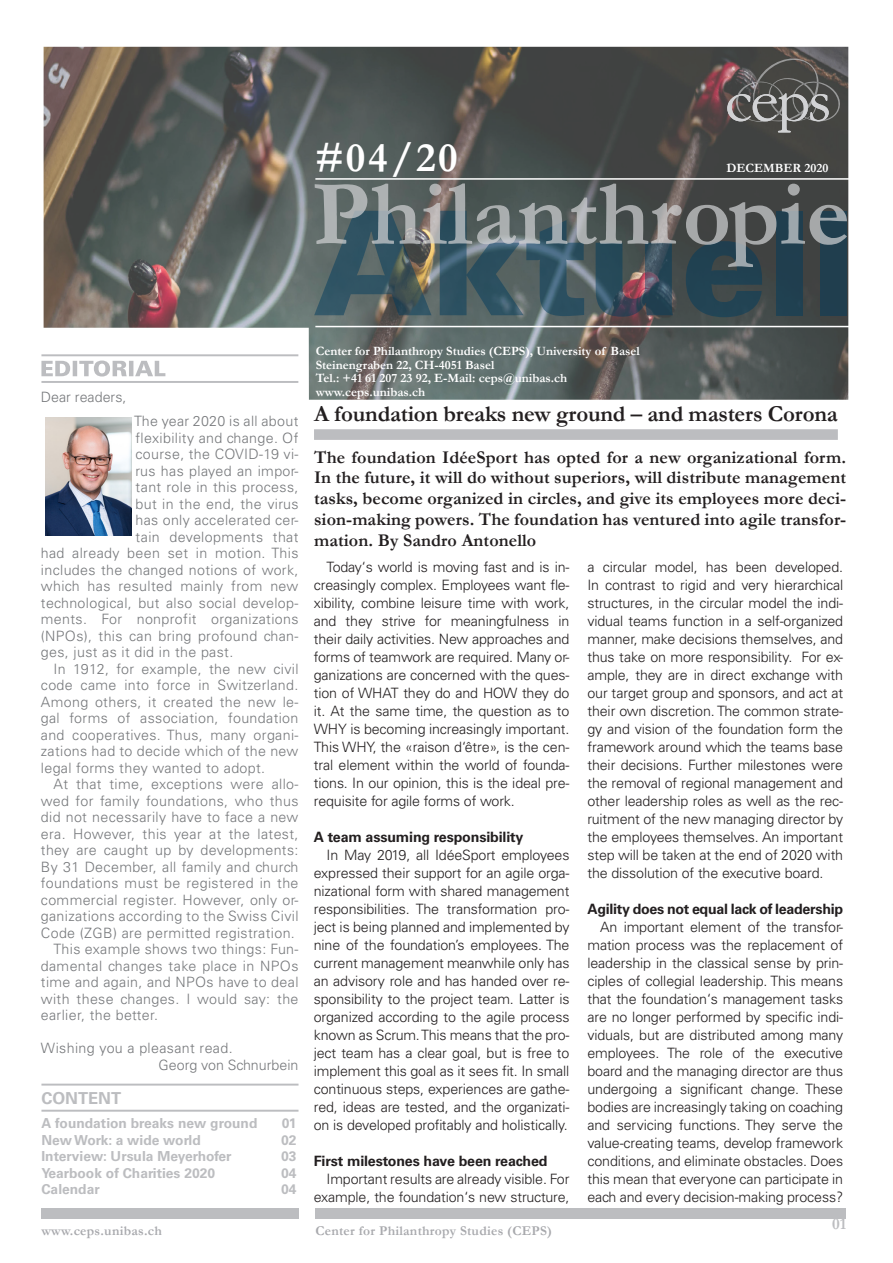
<style>
.page{position:relative;width:893px;height:1263px;background:#fff}
.page>*{position:absolute;margin:0;border:0;box-sizing:border-box;transform-origin:0 0}
.t1{font:700 42px "Garamond";color:#fff}
.t2{font:700 22.8px "Garamond";letter-spacing:-.01em;color:#231f20}
.t3{font:700 18px/20.7px "Garamond";letter-spacing:.005em;color:#231f20;text-align:justify}
.t4{font:700 16.5px "Univers LT Std";color:#bcbdc0}
.t5{font:700 16.5px "Garamond";color:#bcbdc0}
.Lauftext{font:300 14.25px/18px "Univers LT Std";letter-spacing:-.01em;color:#231f20;text-align:justify}
.t6{font:300 14.25px/16.5px "Univers LT Std";letter-spacing:.025em;color:#76787b;text-align:justify}
.Lauftext-2{font:700 14.25px "Univers LT Std";letter-spacing:-.01em;color:#231f20}
.t7{font:300 14.25px "Univers LT Std";color:#76787b}
.t8{font:700 13.8px "Univers LT Std";color:#bcbdc0}
.t9{font:700 13.5px "Garamond";letter-spacing:.02em;color:#a8a9ad}
.t10{font:700 12.75px "Garamond";color:#fff}
</style>
<div class="page">
<img style="left:44px;top:47px;width:804px;height:353px">
<svg style="left:727px;top:58px;width:113px;height:75px;background:#615f5d"></svg>
<hr style="left:315px;top:326px;width:578px;height:1px;background:#fff">
<hr style="left:315px;top:178px;width:578px;height:2px;background:#fff">
<div style="left:315px;top:1208px;width:531px;height:10px;background:#bcbdc0"></div>
<div style="left:41px;top:1208px;width:257px;height:10px;background:#bcbdc0"></div>
<svg style="left:314px;top:183px;width:533px;height:134px;background:#526066"></svg>
<svg style="left:41px;top:360px;width:124px;height:16px"></svg>
<hr style="left:41px;top:354px;width:257px;height:2px;background:#bcbdc0">
<hr style="left:41px;top:381px;width:257px;height:2px;background:#bcbdc0">
<div style="left:314px;top:429px;width:524px;height:11px;background:#bcbdc0"></div>
<img style="left:45px;top:417px;width:86px;height:118px">
<hr style="left:41px;top:1084px;width:257px;height:1px;background:#bcbdc0">
<hr style="left:41px;top:1110px;width:257px;height:2px;background:#bcbdc0">
<p class="t1" style="left:315px;top:129px;width:144px">#04/20</p>
<p class="t10" style="left:726px;top:159px;width:103px">DECEMBER 2020</p>
<p class="t7" style="left:41px;top:389px;width:87px">Dear readers,</p>
<p class="t6" style="left:134px;top:413px;width:166px">The year 2020 is all about</p>
<p class="t6" style="left:135px;top:429px;width:165px">flexibility and change. Of</p>
<p class="t6" style="left:135px;top:446px;width:165px">course, the COVID-19 vi-</p>
<p class="t6" style="left:135px;top:462px;width:165px">rus has played an impor-</p>
<p class="t6" style="left:135px;top:479px;width:165px">tant role in this process,</p>
<p class="t6" style="left:135px;top:495px;width:165px">but in the end, the virus</p>
<p class="t6" style="left:135px;top:512px;width:165px">has only accelerated cer-</p>
<p class="t6" style="left:135px;top:528px;width:165px">tain developments that</p>
<p class="t6" style="left:41px;top:545px;width:259px">had already been set in motion. This</p>
<p class="t6" style="left:41px;top:561px;width:259px">includes the changed notions of work,</p>
<p class="t6" style="left:41px;top:578px;width:259px">which has resulted mainly from new</p>
<p class="t6" style="left:41px;top:594px;width:259px">technological, but also social develop-</p>
<p class="t6" style="left:41px;top:611px;width:259px">ments. For nonprofit organizations</p>
<p class="t6" style="left:41px;top:627px;width:259px">(NPOs), this can bring profound chan-</p>
<p class="t6" style="left:41px;top:644px;width:194px">ges, just as it did in the past.</p>
<p class="t6" style="left:41px;top:660px;width:259px;text-indent:13px">In 1912, for example, the new civil code came into force in Switzerland.<br>Among others, it created the new le&shy;gal forms of association, foundation and cooperatives. Thus, many organi&shy;zations had to decide which of the new legal forms they wanted to adopt.</p>
<p class="t6" style="left:41px;top:776px;width:259px;text-indent:13px">At that time, exceptions were allo&shy;wed for family foundations, who thus did not necessarily have to face a new era. However, this year at the latest, they are caught up by developments:<br>By 31 December, all family and church foundations must be registered in the commercial register. However, only or&shy;ganizations according to the Swiss Civil Code (ZGB) are permitted registration.</p>
<p class="t6" style="left:41px;top:941px;width:259px;text-indent:13px">This example shows two things: Fun&shy;damental changes take place in NPOs time and again, and NPOs have to deal with these changes. I would say: the earlier, the better.</p>
<p class="t6" style="left:41px;top:1040px;width:193px">Wishing you a pleasant read.</p>
<p class="t7" style="left:159px;top:1056px;width:141px">Georg von Schnurbein</p>
<p class="t4" style="left:41px;top:1089px;width:81px">CONTENT</p>
<p class="t8" style="left:41px;top:1115px;width:217px">A foundation breaks new ground</p>
<p class="t8" style="left:282px;top:1115px;width:16px">01</p>
<p class="t8" style="left:41px;top:1132px;width:161px">New Work: a wide world</p>
<p class="t8" style="left:281px;top:1132px;width:17px">02</p>
<p class="t8" style="left:41px;top:1148px;width:192px">Interview: Ursula Meyerhofer</p>
<p class="t8" style="left:281px;top:1148px;width:17px">03</p>
<p class="t8" style="left:41px;top:1165px;width:175px">Yearbook of Charities 2020</p>
<p class="t8" style="left:281px;top:1165px;width:17px">04</p>
<p class="t8" style="left:41px;top:1181px;width:60px">Calendar</p>
<p class="t8" style="left:281px;top:1181px;width:17px">04</p>
<p class="t10" style="left:316px;top:342px;width:326px">Center for Philanthropy Studies (CEPS), University of Basel</p>
<p class="t10" style="left:316px;top:356px;width:180px">Steinengraben 22, CH-4051 Basel</p>
<p class="t10" style="left:316px;top:369px;width:253px">Tel.: +41 61 207 23 92, E-Mail: ceps@unibas.ch</p>
<p class="t10" style="left:316px;top:383px;width:111px">www.ceps.unibas.ch</p>
<p class="t2" style="left:314px;top:398px;width:525px">A foundation breaks new ground – and masters Corona</p>
<p class="t3" style="left:314px;top:447px;width:534px">The foundation IdéeSport has opted for a new organizational form.<br>In the future, it will do without superiors, will distribute management tasks, become organized in circles, and give its employees more deci&shy;sion-making powers. The foundation has ventured into agile transfor&shy;mation. By Sandro Antonello</p>
<p class="Lauftext" style="left:314px;top:558px;width:257px;text-indent:13px">Today‘s world is moving fast and is in&shy;creasingly complex. Employees want fle&shy;xibility, combine leisure time with work, and they strive for meaningfulness in their daily activities. New approaches and forms of teamwork are required. Many or&shy;ganizations are concerned with the ques&shy;tion of WHAT they do and HOW they do it. At the same time, the question as to WHY is becoming increasingly important.<br>This WHY, the «raison d‘être», is the cen&shy;tral element within the world of founda&shy;tions. In our opinion, this is the ideal pre&shy;requisite for agile forms of work.</p>
<p class="Lauftext-2" style="left:314px;top:828px;width:211px">A team assuming responsibility</p>
<p class="Lauftext" style="left:314px;top:846px;width:257px;text-indent:13px">In May 2019, all IdéeSport employees expressed their support for an agile orga&shy;nizational form with shared management responsibilities. The transformation pro&shy;ject is being planned and implemented by nine of the foundation’s employees. The current management meanwhile only has an advisory role and has handed over re&shy;sponsibility to the project team. Latter is organized according to the agile process known as Scrum. This means that the pro&shy;ject team has a clear goal, but is free to implement this goal as it sees fit. In small continuous steps, experiences are gathe&shy;red, ideas are tested, and the organizati&shy;on is developed profitably and holistically.</p>
<p class="Lauftext-2" style="left:314px;top:1152px;width:235px">First milestones have been reached</p>
<p class="Lauftext" style="left:314px;top:1170px;width:257px;text-align:right">Important results are already visible. For example, the foundation‘s new structure,</p>
<p class="Lauftext" style="left:587px;top:558px;width:257px">a circular model, has been developed.<br>In contrast to rigid and very hierarchical structures, in the circular model the indi&shy;vidual teams function in a self-organized manner, make decisions themselves, and thus take on more responsibility. For ex&shy;ample, they are in direct exchange with our target group and sponsors, and act at their own discretion. The common strate&shy;gy and vision of the foundation form the framework around which the teams base their decisions. Further milestones were the removal of regional management and other leadership roles as well as the rec&shy;ruitment of the new managing director by the employees themselves. An important step will be taken at the end of 2020 with the dissolution of the executive board.</p>
<p class="Lauftext-2" style="left:587px;top:900px;width:257px">Agility does not equal lack of leadership</p>
<p class="Lauftext" style="left:587px;top:918px;width:257px;text-indent:13px">An important element of the transfor&shy;mation process was the replacement of leadership in the classical sense by prin&shy;ciples of collegial leadership. This means that the foundation‘s management tasks are no longer performed by specific indi&shy;viduals, but are distributed among many employees. The role of the executive board and the managing director are thus undergoing a significant change. These bodies are increasingly taking on coaching and servicing functions. They serve the value-creating teams, develop framework conditions, and eliminate obstacles. Does this mean that everyone can participate in each and every decision-making process?</p>
<p class="t9" style="left:41px;top:1221px;width:122px">www.ceps.unibas.ch</p>
<p class="t9" style="left:315px;top:1221px;width:238px">Center for Philanthropy Studies (CEPS)</p>
<p class="t5" style="left:832px;top:1213px;width:16px">01</p>
</div>
